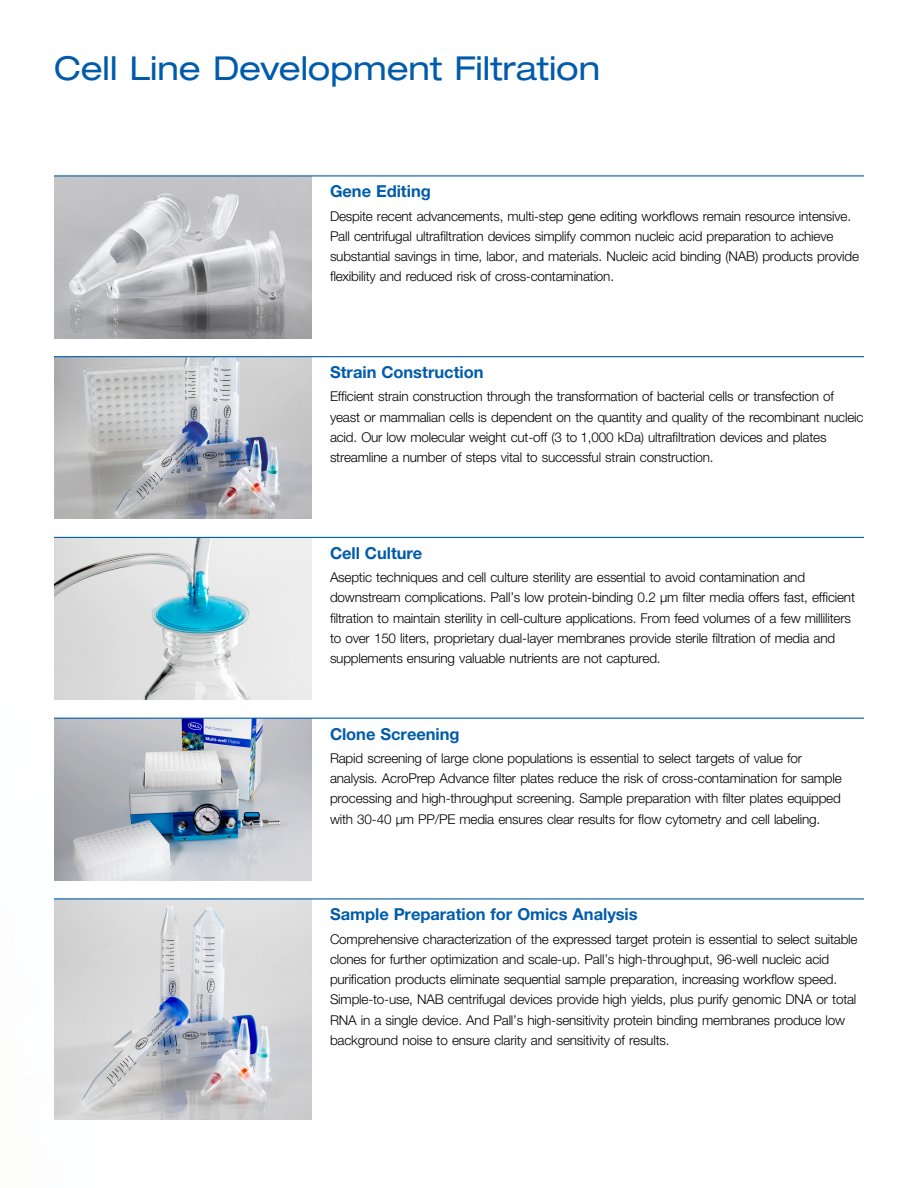
<style>
.page{position:relative;width:918px;height:1188px;background:#fff}
.page>*{position:absolute;margin:0;border:0;box-sizing:border-box;transform-origin:0 0}
.t1{font:expanded 33px "Helvetica Neue";color:#005cab}
.t2{font:700 16.5px "Helvetica Neue LT Std";letter-spacing:-.005em;color:#005cab}
.t3{font:300 13.5px/20.2px "Helvetica Neue LT Std";letter-spacing:-.015em;color:#000}
</style>
<div class="page">
<img style="left:54px;top:176px;width:258px;height:162px">
<img style="left:54px;top:357px;width:258px;height:162px">
<img style="left:54px;top:538px;width:258px;height:162px">
<img style="left:54px;top:719px;width:258px;height:161px">
<img style="left:54px;top:899px;width:258px;height:221px">
<hr style="left:54px;top:175px;width:810px;height:1px;background:#005cab">
<hr style="left:54px;top:356px;width:810px;height:1px;background:#005cab">
<hr style="left:54px;top:537px;width:810px;height:1px;background:#005cab">
<hr style="left:54px;top:718px;width:810px;height:1px;background:#005cab">
<hr style="left:54px;top:898px;width:810px;height:1px;background:#005cab">
<p class="t1" style="left:54px;top:48px;width:548px">Cell Line Development Filtration</p>
<p class="t2" style="left:330px;top:181px;width:102px">Gene Editing</p>
<p class="t3" style="left:330px;top:206px;width:531px">Despite recent advancements, multi-step gene editing workflows remain resource intensive.<br>Pall centrifugal ultrafiltration devices simplify common nucleic acid preparation to achieve substantial savings in time, labor, and materials. Nucleic acid binding (NAB) products provide flexibility and reduced risk of cross-contamination.</p>
<p class="t2" style="left:330px;top:362px;width:155px">Strain Construction</p>
<p class="t3" style="left:330px;top:386px;width:535px">Efficient strain construction through the transformation of bacterial cells or transfection of yeast or mammalian cells is dependent on the quantity and quality of the recombinant nucleic acid. Our low molecular weight cut-off (3 to 1,000 kDa) ultrafiltration devices and plates streamline a number of steps vital to successful strain construction.</p>
<p class="t2" style="left:330px;top:543px;width:94px">Cell Culture</p>
<p class="t3" style="left:330px;top:567px;width:527px">Aseptic techniques and cell culture sterility are essential to avoid contamination and downstream complications. Pall’s low protein-binding 0.2 µm filter media offers fast, efficient filtration to maintain sterility in cell-culture applications. From feed volumes of a few milliliters to over 150 liters, proprietary dual-layer membranes provide sterile filtration of media and supplements ensuring valuable nutrients are not captured.</p>
<p class="t2" style="left:330px;top:724px;width:131px">Clone Screening</p>
<p class="t3" style="left:330px;top:748px;width:513px">Rapid screening of large clone populations is essential to select targets of value for analysis. AcroPrep Advance filter plates reduce the risk of cross-contamination for sample processing and high-throughput screening. Sample preparation with filter plates equipped with 30-40 µm PP/PE media ensures clear results for flow cytometry and cell labeling.</p>
<p class="t2" style="left:330px;top:904px;width:309px">Sample Preparation for Omics Analysis</p>
<p class="t3" style="left:330px;top:929px;width:529px">Comprehensive characterization of the expressed target protein is essential to select suitable clones for further optimization and scale-up. Pall’s high-throughput, 96-well nucleic acid purification products eliminate sequential sample preparation, increasing workflow speed.<br>Simple-to-use, NAB centrifugal devices provide high yields, plus purify genomic DNA or total RNA in a single device. And Pall’s high-sensitivity protein binding membranes produce low background noise to ensure clarity and sensitivity of results.</p>
</div>
